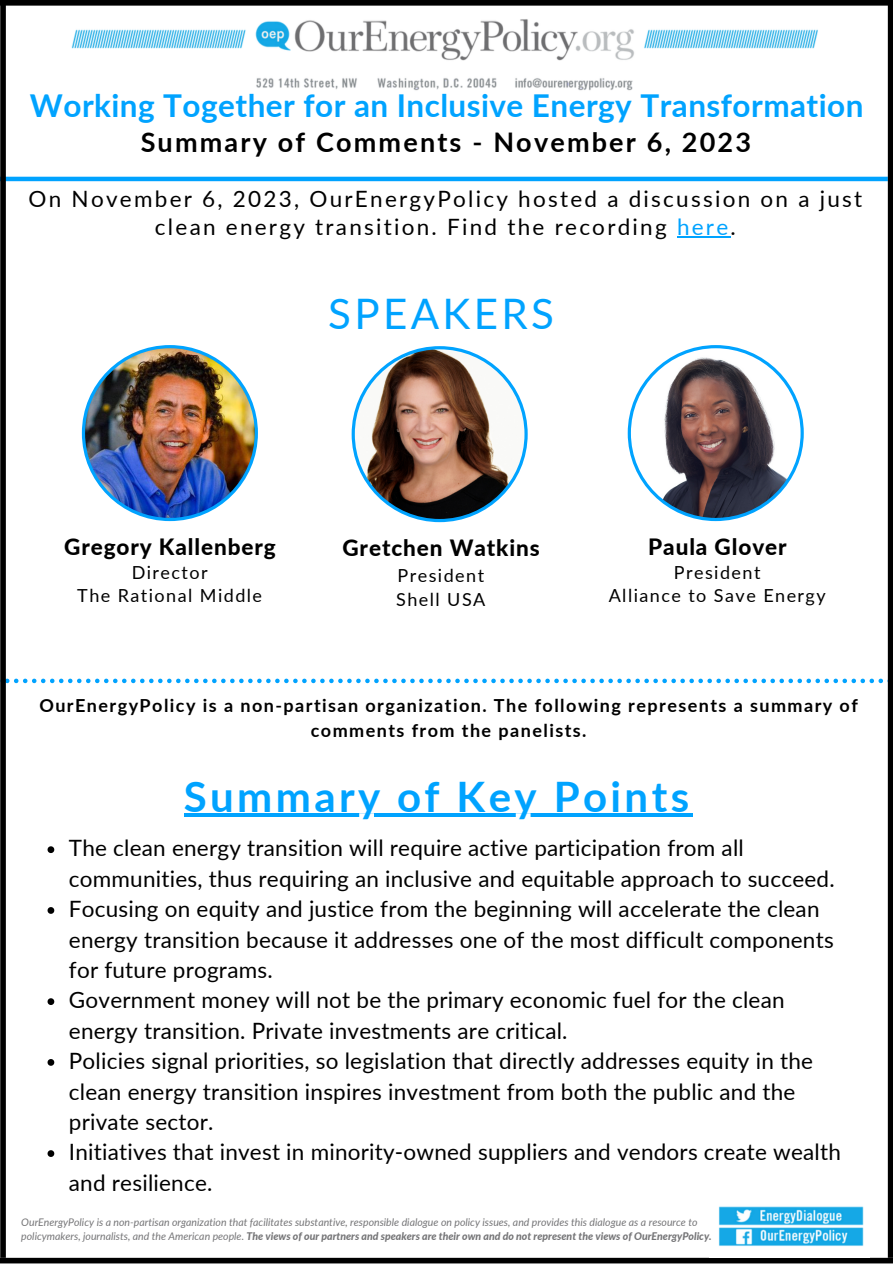
<style>
.page{position:relative;width:893px;height:1264px;background:#fff}
.page>*{position:absolute;margin:0;border:0;box-sizing:border-box;transform-origin:0 0}
.t1{font:700 42px "Lato";letter-spacing:.08em;color:#00a3ff}
.t2{font:42px "Lato";letter-spacing:.08em;color:#00a3ff}
.t3{font:700 31.5px "Lato";letter-spacing:.015em;color:#00a3ff}
.t4{font:700 27px "Lato";letter-spacing:.08em;color:#000}
.t5{font:22.5px/30.3px "Lato";letter-spacing:.01em;color:#000}
.t6{font:22.5px/28.2px "Lato";letter-spacing:.1em;color:#000;text-align:center}
.t7{font:800 22.5px "Lato";letter-spacing:.04em;color:#000}
.t8{font:700 18px/24.8px "Lato";letter-spacing:.08em;color:#000;text-align:center}
.t9{font:18px "Lato";letter-spacing:.08em;color:#000}
.t10{font:italic 10.5px/14px "Lato";color:#757577}
.s1{color:#00a3ff}
.s2{font-weight:800}
</style>
<div class="page">
<hr style="left:0;top:177px;width:887px;height:4px;background:#00a3ff">
<svg style="left:6px;top:678px;width:877px;height:5px"></svg>
<img style="left:71px;top:19px;width:747px;height:72px">
<hr style="left:677px;top:236px;width:53px;height:1px;background:#00a3ff">
<hr style="left:184px;top:813px;width:508px;height:4px;background:#00a3ff">
<svg style="left:351px;top:346px;width:176px;height:176px"></svg>
<img style="left:82px;top:345px;width:176px;height:176px">
<svg style="left:627px;top:345px;width:176px;height:176px"></svg>
<div style="left:0;top:0;width:892px;height:6px;background:#000"></div>
<div style="left:0;top:1257px;width:892px;height:6px;background:#000"></div>
<div style="left:887px;top:3px;width:5px;height:1254px;background:#000"></div>
<svg style="left:48px;top:846px;width:6px;height:7px"></svg>
<svg style="left:48px;top:907px;width:6px;height:6px"></svg>
<svg style="left:48px;top:998px;width:6px;height:7px"></svg>
<svg style="left:48px;top:1059px;width:6px;height:6px"></svg>
<svg style="left:48px;top:1150px;width:6px;height:6px"></svg>
<div style="left:0;top:3px;width:6px;height:1254px;background:#000"></div>
<img style="left:718px;top:1206px;width:146px;height:40px">
<p class="t3" style="left:30px;top:86px;width:835px">Working Together for an Inclusive Energy Transformation</p>
<p class="t4" style="left:141px;top:126px;width:612px">Summary of Comments - November 6, 2023</p>
<p class="t6" style="left:29px;top:184px;width:835px">On November 6, 2023, OurEnergyPolicy hosted a discussion on a just clean energy transition. Find the recording <span class="s1">here</span>.</p>
<p class="t2" style="left:328px;top:288px;width:227px">SPEAKERS</p>
<p class="t7" style="left:64px;top:532px;width:213px">Gregory Kallenberg</p>
<p class="t9" style="left:132px;top:561px;width:77px">Director</p>
<p class="t9" style="left:77px;top:584px;width:186px">The Rational Middle</p>
<p class="t7" style="left:342px;top:533px;width:199px">Gretchen Watkins</p>
<p class="t9" style="left:397px;top:564px;width:88px">President</p>
<p class="t9" style="left:396px;top:588px;width:91px">Shell USA</p>
<p class="t7" style="left:648px;top:532px;width:140px">Paula Glover</p>
<p class="t9" style="left:673px;top:561px;width:88px">President</p>
<p class="t9" style="left:608px;top:584px;width:218px">Alliance to Save Energy</p>
<p class="t8" style="left:39px;top:692px;width:819px">OurEnergyPolicy is a non-partisan organization. The following represents a summary of comments from the panelists.</p>
<p class="t1" style="left:184px;top:770px;width:507px">Summary of Key Points</p>
<p class="t5" style="left:69px;top:832px;width:767px">The clean energy transition will require active participation from all communities, thus requiring an inclusive and equitable approach to succeed.</p>
<p class="t5" style="left:69px;top:893px;width:766px">Focusing on equity and justice from the beginning will accelerate the clean energy transition because it addresses one of the most difficult components for future programs.</p>
<p class="t5" style="left:69px;top:984px;width:717px">Government money will not be the primary economic fuel for the clean energy transition. Private investments are critical.</p>
<p class="t5" style="left:69px;top:1045px;width:745px">Policies signal priorities, so legislation that directly addresses equity in the clean energy transition inspires investment from both the public and the private sector.</p>
<p class="t5" style="left:69px;top:1136px;width:773px">Initiatives that invest in minority-owned suppliers and vendors create wealth and resilience.</p>
<p class="t10" style="left:21px;top:1214px;width:692px">OurEnergyPolicy is a non-partisan organization that facilitates substantive, responsible dialogue on policy issues, and provides this dialogue as a resource to policymakers, journalists, and the American people. <span class="s2">The views of our partners and speakers are their own and do not represent the views of OurEnergyPolicy.</span></p>
</div>
